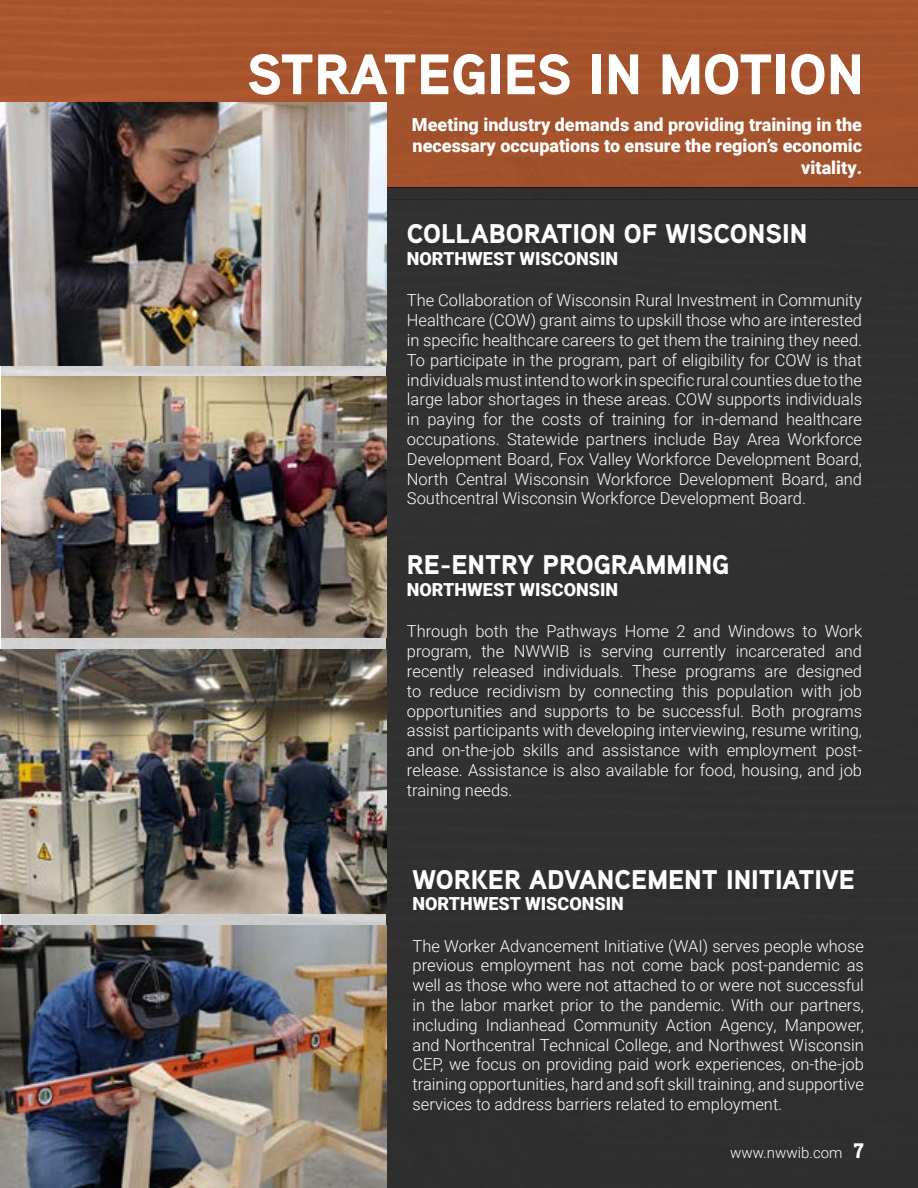
<style>
.page{position:relative;width:918px;height:1188px;background:#fff}
.page>*{position:absolute;margin:0;border:0;box-sizing:border-box;transform-origin:0 0}
.t1{font:900 57px "Aaux Next";color:#fff}
.t2{font:900 27px "Aaux Next";color:#fff}
.t3{font:900 18px/21.6px "Roboto";color:#fff;text-align:right}
.t4{font:300 16.5px/19.8px "Roboto";color:#fff;text-align:justify}
.t5{font:300 15px "Roboto";color:#fff}
.s1{font-family:"Aaux Next";font-weight:900;font-size:21px}
</style>
<div class="page">
<div style="left:0;top:187px;width:918px;height:1001px;background:#303031"></div>
<div style="left:0;top:0;width:918px;height:187px;background:#a4532d"></div>
<img style="left:0;top:103px;width:387px;height:262px">
<img style="left:1px;top:377px;width:386px;height:261px">
<img style="left:0;top:649px;width:387px;height:265px">
<img style="left:0;top:925px;width:387px;height:263px">
<h1 class="t1" style="left:247px;top:34px;width:619px">STRATEGIES IN MOTION</h1>
<p class="t3" style="left:412px;top:113px;width:452px">Meeting industry demands and providing training in the necessary occupations to ensure the region’s economic vitality.</p>
<h2 class="t2" style="left:407px;top:215px;width:402px">COLLABORATION OF WISCONSIN</h2>
<p class="t3" style="left:407px;top:247px;width:213px">NORTHWEST WISCONSIN</p>
<p class="t4" style="left:407px;top:290px;width:457px">The Collaboration of Wisconsin Rural Investment in Community Healthcare (COW) grant aims to upskill those who are interested in specific healthcare careers to get them the training they need.<br>To participate in the program, part of eligibility for COW is that individuals must intend to work in specific rural counties due to the large labor shortages in these areas. COW supports individuals in paying for the costs of training for in-demand healthcare occupations. Statewide partners include Bay Area Workforce Development Board, Fox Valley Workforce Development Board, North Central Wisconsin Workforce Development Board, and Southcentral Wisconsin Workforce Development Board.</p>
<h2 class="t2" style="left:407px;top:546px;width:324px">RE-ENTRY PROGRAMMING</h2>
<p class="t3" style="left:407px;top:578px;width:213px">NORTHWEST WISCONSIN</p>
<p class="t4" style="left:407px;top:621px;width:457px">Through both the Pathways Home 2 and Windows to Work program, the NWWIB is serving currently incarcerated and recently released individuals. These programs are designed to reduce recidivism by connecting this population with job opportunities and supports to be successful. Both programs assist participants with developing interviewing, resume writing, and on-the-job skills and assistance with employment post&shy;release. Assistance is also available for food, housing, and job training needs.</p>
<h2 class="t2" style="left:413px;top:860px;width:444px">WORKER ADVANCEMENT INITIATIVE</h2>
<p class="t3" style="left:413px;top:892px;width:213px">NORTHWEST WISCONSIN</p>
<p class="t4" style="left:413px;top:935px;width:453px">The Worker Advancement Initiative (WAI) serves people whose previous employment has not come back post-pandemic as well as those who were not attached to or were not successful in the labor market prior to the pandemic. With our partners, including Indianhead Community Action Agency, Manpower, and Northcentral Technical College, and Northwest Wisconsin CEP, we focus on providing paid work experiences, on-the-job training opportunities, hard and soft skill training, and supportive services to address barriers related to employment.</p>
<p class="t5" style="left:730px;top:1142px;width:135px">www.nwwib.com <span class="s1">7</span></p>
</div>
